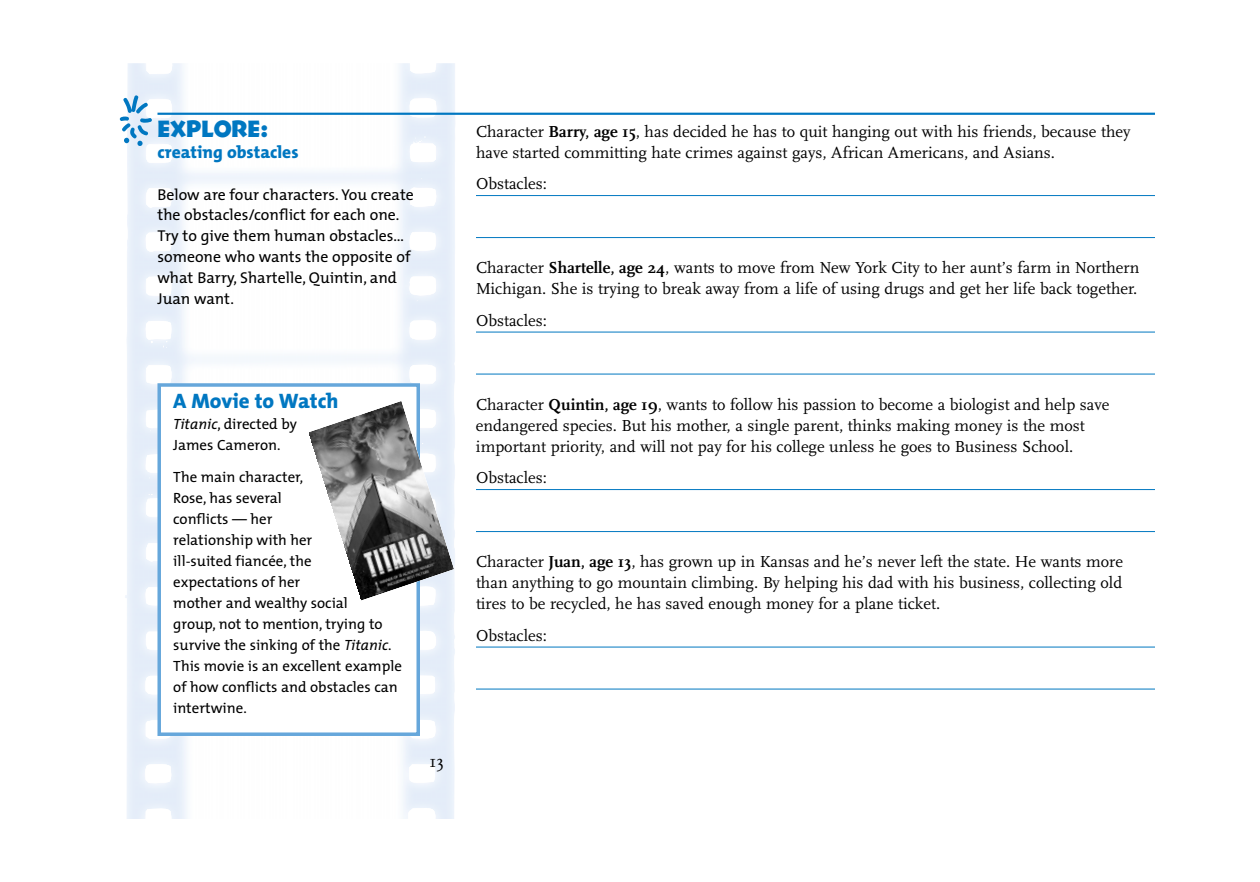
<style>
.page{position:relative;width:1260px;height:882px;background:#fff}
.page>*{position:absolute;margin:0;border:0;box-sizing:border-box;transform-origin:0 0}
.t1{font:500 63px "Mini Pics Confetti";color:#0077c1}
.t2{font:24.5px "New Bernhard Gothic Ext Hvy";color:#0077c1}
.t3{font:800 21px "The Mix";color:#0077c1}
.t4{font:800 17.5px "The Mix";color:#0077c1}
.t5{font:17.5px "Scala";color:#000}
.t6{font:16.62px/21px "Scala";color:#000}
.t7{font:15.75px/21px "The Mix";color:#000}
.t8{font:14.88px/21px "The Mix";color:#000}
.s1{font-style:italic}
.s2{font-weight:700}
</style>
<div class="page">
<hr style="left:476px;top:195px;width:679px;height:1px;background:#0077c1">
<hr style="left:476px;top:237px;width:679px;height:1px;background:#0077c1">
<hr style="left:476px;top:332px;width:679px;height:1px;background:#0077c1">
<hr style="left:476px;top:374px;width:679px;height:1px;background:#0077c1">
<hr style="left:476px;top:489px;width:679px;height:1px;background:#0077c1">
<hr style="left:476px;top:531px;width:679px;height:1px;background:#0077c1">
<hr style="left:476px;top:647px;width:679px;height:1px;background:#0077c1">
<hr style="left:476px;top:689px;width:679px;height:1px;background:#0077c1">
<hr style="left:158px;top:113px;width:997px;height:2px;background:#0077c1">
<div style="left:157px;top:383px;width:263px;height:353px;border:4px solid #66a7db"></div>
<img style="left:309px;top:401px;width:145px;height:200px">
<h1 class="t1" style="left:118px;top:91px;width:37px">^</h1>
<h2 class="t2" style="left:158px;top:118px;width:112px">EXPLORE:</h2>
<p class="t4" style="left:158px;top:146px;width:143px">creating obstacles</p>
<p class="t7" style="left:158px;top:186px;width:258px">Below are four characters. You create the obstacles/conflict for each one.<br>Try to give them human obstacles… someone who wants the opposite of what Barry, Shartelle, Quintin, and<br>Juan want.</p>
<p class="t3" style="left:173px;top:394px;width:167px">A Movie to Watch</p>
<p class="t8" style="left:173px;top:416px;width:125px"><span class="s1">Titanic</span>, directed by<br>James Cameron.</p>
<p class="t8" style="left:173px;top:468px;width:230px">The main character,<br>Rose, has several<br>conflicts — her<br>relationship with her<br>ill-suited fiancée, the<br>expectations of her<br>mother and wealthy social<br>group, not to mention, trying to survive the sinking of the <span class="s1">Titanic</span>.<br>This movie is an excellent example of how conflicts and obstacles can intertwine.</p>
<p class="t5" style="left:430px;top:753px;width:16px">13</p>
<p class="t6" style="left:476px;top:122px;width:656px">Character <span class="s2">Barry, age 15</span>, has decided he has to quit hanging out with his friends, because they have started committing hate crimes against gays, African Americans, and Asians.</p>
<p class="t6" style="left:476px;top:175px;width:73px">Obstacles:</p>
<p class="t6" style="left:476px;top:259px;width:665px">Character <span class="s2">Shartelle, age 24</span>, wants to move from New York City to her aunt’s farm in Northern<br>Michigan. She is trying to break away from a life of using drugs and get her life back together.</p>
<p class="t6" style="left:476px;top:311px;width:73px">Obstacles:</p>
<p class="t6" style="left:476px;top:395px;width:635px">Character <span class="s2">Quintin, age 19</span>, wants to follow his passion to become a biologist and help save endangered species. But his mother, a single parent, thinks making money is the most important priority, and will not pay for his college unless he goes to Business School.</p>
<p class="t6" style="left:476px;top:469px;width:73px">Obstacles:</p>
<p class="t6" style="left:476px;top:553px;width:649px;text-align:justify">Character <span class="s2">Juan, age 13</span>, has grown up in Kansas and he’s never left the state. He wants more than anything to go mountain climbing. By helping his dad with his business, collecting old tires to be recycled, he has saved enough money for a plane ticket.</p>
<p class="t6" style="left:476px;top:626px;width:73px">Obstacles:</p>
</div>
